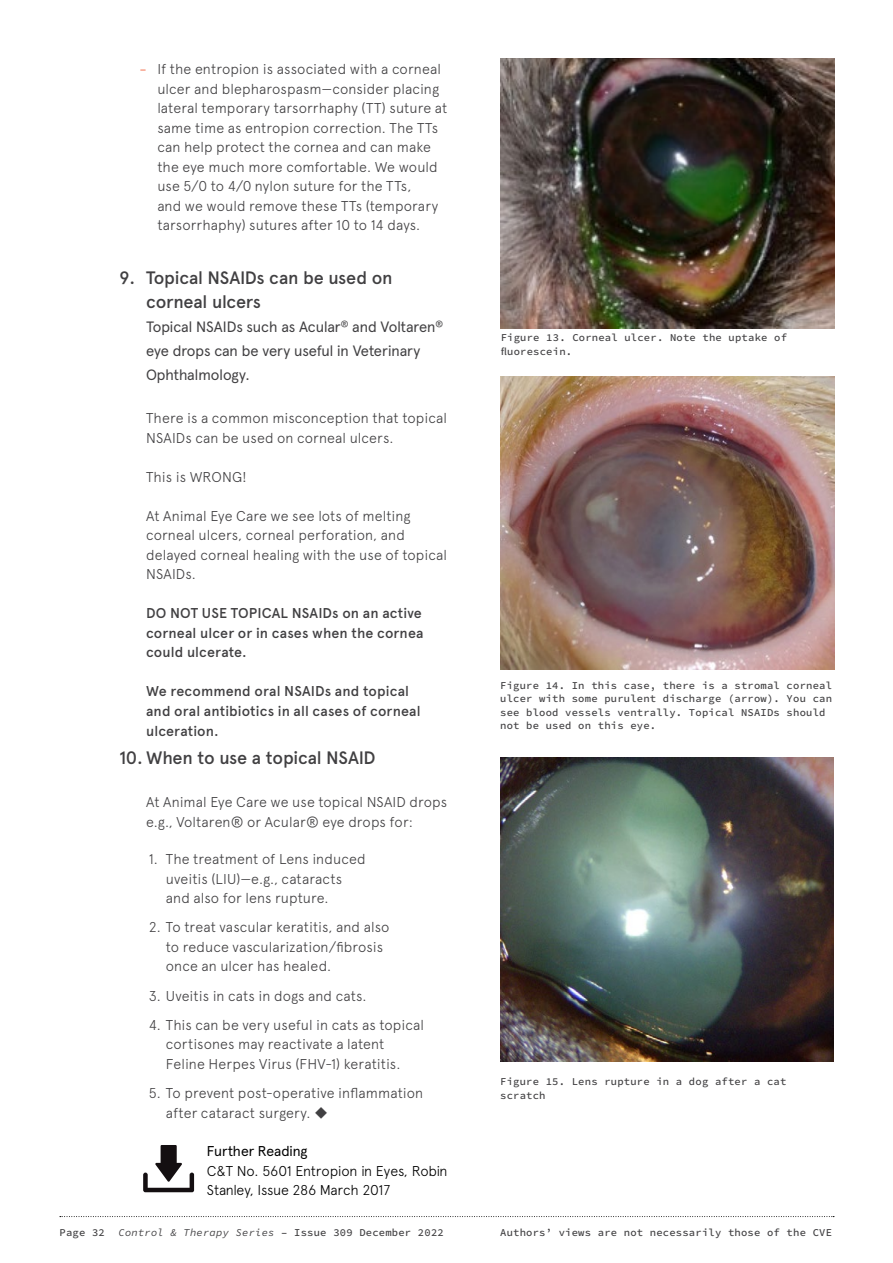
<style>
.page{position:relative;width:893px;height:1263px;background:#fff}
.page>*{position:absolute;margin:0;border:0;box-sizing:border-box;transform-origin:0 0}
.t1{font:500 18px/24px "Apercu Pro";letter-spacing:-.015em;color:#414042}
.t2{font:15px/24px "Apercu Pro";color:#414042}
.t3{font:300 14.25px/19.5px "Apercu Pro";letter-spacing:.005em;color:#414042}
.t4{font:500 14.25px/19.5px "Apercu Pro";letter-spacing:.01em;color:#414042;text-align:justify}
.t5{font:300 14.25px/19.5px "Apercu Pro";letter-spacing:-.015em;color:#000}
.t6{font:14.25px "Apercu Pro";color:#000}
.Figure-Process_Text{font:500 10.5px/13.5px "Source Code Pro";letter-spacing:.02em;color:#414042}
.t7{font:italic 10.5px "Source Code Pro";letter-spacing:.02em;color:#414042}
.s1{font-family:"Source Sans Pro";font-weight:400;font-size:12px;color:#f04e23}
.s2{font-weight:500;font-style:normal}
</style>
<div class="page">
<svg style="left:60px;top:1216px;width:774px;height:1px"></svg>
<img style="left:501px;top:59px;width:333px;height:269px">
<img style="left:500px;top:377px;width:334px;height:292px">
<img style="left:500px;top:757px;width:333px;height:304px">
<svg style="left:143px;top:1145px;width:51px;height:47px"></svg>
<p class="t3" style="left:157px;top:58px;width:292px;text-indent:-17px"><span class="s1">−</span> If the entropion is associated with a corneal ulcer and blepharospasm—consider placing lateral temporary tarsorrhaphy (TT) suture at same time as entropion correction. The TTs can help protect the cornea and can make the eye much more comfortable. We would use 5/0 to 4/0 nylon suture for the TTs,<br>and we would remove these TTs (temporary tarsorrhaphy) sutures after 10 to 14 days.</p>
<p class="t1" style="left:146px;top:265px;width:248px;text-indent:-27px">9. Topical NSAIDs can be used on corneal ulcers</p>
<p class="t2" style="left:146px;top:313px;width:299px">Topical NSAIDs such as Acular<sup>®</sup> and Voltaren<sup>® </sup>eye drops can be very useful in Veterinary<br>Ophthalmology.</p>
<p class="t3" style="left:146px;top:407px;width:302px">There is a common misconception that topical<br>NSAIDs can be used on corneal ulcers.</p>
<p class="t3" style="left:146px;top:466px;width:102px">This is WRONG!</p>
<p class="t3" style="left:146px;top:505px;width:302px">At Animal Eye Care we see lots of melting corneal ulcers, corneal perforation, and delayed corneal healing with the use of topical NSAIDs.</p>
<p class="t4" style="left:146px;top:603px;width:279px">DO NOT USE TOPICAL NSAIDs on an active corneal ulcer or in cases when the cornea could ulcerate.</p>
<p class="t4" style="left:146px;top:681px;width:276px;text-align:left">We recommend oral NSAIDs and topical and oral antibiotics in all cases of corneal ulceration.</p>
<p class="t1" style="left:119px;top:745px;width:258px">10. When to use a topical NSAID</p>
<p class="t3" style="left:146px;top:791px;width:303px">At Animal Eye Care we use topical NSAID drops e.g., Voltaren® or Acular® eye drops for:</p>
<p class="t3" style="left:166px;top:848px;width:201px;text-indent:-17px">1. The treatment of Lens induced uveitis (LIU)—e.g., cataracts and also for lens rupture.</p>
<p class="t3" style="left:166px;top:916px;width:225px;text-indent:-17px">2. To treat vascular keratitis, and also to reduce vascularization/fibrosis once an ulcer has healed.</p>
<p class="t3" style="left:149px;top:984px;width:219px">3. Uveitis in cats in dogs and cats.</p>
<p class="t3" style="left:166px;top:1014px;width:260px;text-indent:-17px">4. This can be very useful in cats as topical cortisones may reactivate a latent<br>Feline Herpes Virus (FHV-1) keratitis.</p>
<p class="t3" style="left:166px;top:1082px;width:259px;text-indent:-17px">5. To prevent post-operative inflammation after cataract surgery. ◆</p>
<p class="t6" style="left:207px;top:1140px;width:102px">Further Reading</p>
<p class="t5" style="left:207px;top:1160px;width:242px">C&amp;T No. 5601 Entropion in Eyes, Robin<br>Stanley, Issue 286 March 2017</p>
<p class="Figure-Process_Text" style="left:501px;top:331px;width:288px">Figure 13. Corneal ulcer. Note the uptake of fluorescein.</p>
<p class="Figure-Process_Text" style="left:500px;top:679px;width:333px">Figure 14. In this case, there is a stromal corneal ulcer with some purulent discharge (arrow). You can see blood vessels ventrally. Topical NSAIDs should not be used on this eye.</p>
<p class="Figure-Process_Text" style="left:500px;top:1075px;width:288px">Figure 15. Lens rupture in a dog after a cat scratch</p>
<p class="Figure-Process_Text" style="left:60px;top:1226px;width:47px">Page 32</p>
<p class="Figure-Process_Text" style="left:500px;top:1226px;width:333px">Authors’ views are not necessarily those of the CVE</p>
<p class="t7" style="left:118px;top:1225px;width:327px">Control &amp; Therapy Series <span class="s2">– Issue 309 December 2022</span></p>
</div>
